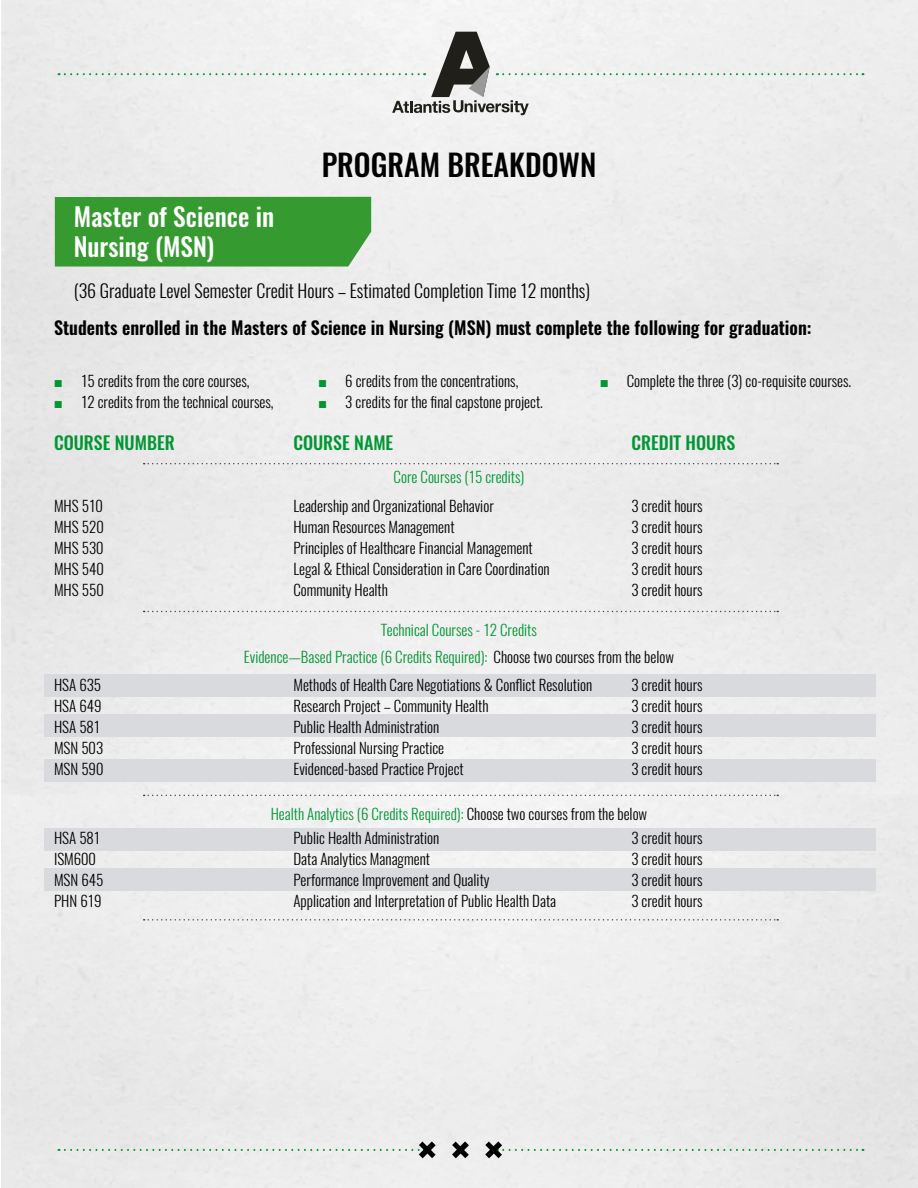
<style>
.page{position:relative;width:918px;height:1188px;background:#fff}
.page>*{position:absolute;margin:0;border:0;box-sizing:border-box;transform-origin:0 0}
.t1{font:500 30px "Oswald";color:#000}
.t2{font:500 25.5px/30.6px "Oswald";color:#fff}
.t3{font:600 18px "Oswald";color:#000}
.t4{font:300 18px "Oswald";color:#000}
.t5{font:500 18px "Oswald";color:#009733}
.t6{font:300 15px/21px "Oswald";color:#000}
.t7{font:300 15px/26.5px "Oswald";color:#009733;text-align:center}
.s1{font-family:"Impact";font-weight:400;color:#009733}
.s2{color:#000}
</style>
<div class="page">
<div style="left:1px;top:1px;width:917px;height:1187px;background:#ececec"></div>
<svg style="left:485px;top:1141px;width:379px;height:17px;background:#dde2df"></svg>
<svg style="left:452px;top:1141px;width:17px;height:17px"></svg>
<svg style="left:59px;top:1141px;width:377px;height:17px;background:#dee2df"></svg>
<div style="left:45px;top:674px;width:831px;height:22px;background:#d8dade"></div>
<div style="left:45px;top:714px;width:831px;height:23px;background:#d8dade"></div>
<div style="left:45px;top:759px;width:831px;height:23px;background:#d8dade"></div>
<div style="left:45px;top:828px;width:831px;height:23px;background:#d8dade"></div>
<div style="left:45px;top:868px;width:831px;height:23px;background:#d8dade"></div>
<div style="left:59px;top:32px;width:805px;height:83px;background:#efefef"></div>
<div style="left:54px;top:197px;width:317px;height:70px;background:#359b30"></div>
<svg style="left:144px;top:463px;width:634px;height:1px"></svg>
<svg style="left:144px;top:611px;width:634px;height:1px"></svg>
<svg style="left:144px;top:795px;width:634px;height:1px"></svg>
<svg style="left:144px;top:919px;width:634px;height:2px"></svg>
<h1 class="t1" style="left:322px;top:152px;width:276px">PROGRAM BREAKDOWN</h1>
<h2 class="t2" style="left:74px;top:203px;width:202px">Master of Science in<br>Nursing (MSN)</h2>
<p class="t4" style="left:74px;top:283px;width:518px">(36 Graduate Level Semester Credit Hours – Estimated Completion Time 12 months)</p>
<p class="t3" style="left:54px;top:320px;width:759px">Students enrolled in the Masters of Science in Nursing (MSN) must complete the following for graduation:</p>
<p class="t6" style="left:54px;top:371px;width:197px"><span class="s1">■</span> 15 credits from the core courses,</p>
<p class="t6" style="left:54px;top:392px;width:221px"><span class="s1">■</span> 12 credits from the technical courses,</p>
<p class="t6" style="left:318px;top:371px;width:202px"><span class="s1">■</span> 6 credits from the concentrations,</p>
<p class="t6" style="left:318px;top:391px;width:226px"><span class="s1">■</span> 3 credits for the final capstone project.</p>
<p class="t6" style="left:600px;top:371px;width:253px"><span class="s1">■</span> Complete the three (3) co-requisite courses.</p>
<p class="t5" style="left:54px;top:435px;width:122px">COURSE NUMBER</p>
<p class="t5" style="left:293px;top:435px;width:101px">COURSE NAME</p>
<p class="t5" style="left:631px;top:435px;width:105px">CREDIT HOURS</p>
<p class="t7" style="left:394px;top:465px;width:132px">Core Courses (15 credits)</p>
<p class="t6" style="left:54px;top:496px;width:51px;text-align:justify">MHS 510<br>MHS 520<br>MHS 530<br>MHS 540<br>MHS 550</p>
<p class="t6" style="left:293px;top:496px;width:258px">Leadership and Organizational Behavior<br>Human Resources Management<br>Principles of Healthcare Financial Management Legal &amp; Ethical Consideration in Care Coordination Community Health</p>
<p class="t6" style="left:631px;top:496px;width:73px;text-align:justify">3 credit hours 3 credit hours 3 credit hours 3 credit hours 3 credit hours</p>
<p class="t7" style="left:244px;top:618px;width:432px">Technical Courses - 12 Credits<br>Evidence—Based Practice (6 Credits Required): <span class="s2">Choose two courses from the below</span></p>
<p class="t6" style="left:54px;top:676px;width:51px">HSA 635<br>HSA 649<br>HSA 581<br>MSN 503<br>MSN 590</p>
<p class="t6" style="left:293px;top:675px;width:300px">Methods of Health Care Negotiations &amp; Conflict Resolution Research Project – Community Health<br>Public Health Administration<br>Professional Nursing Practice<br>Evidenced-based Practice Project</p>
<p class="t6" style="left:631px;top:676px;width:73px;text-align:justify">3 credit hours 3 credit hours 3 credit hours 3 credit hours 3 credit hours</p>
<p class="t7" style="left:271px;top:802px;width:378px">Health Analytics (6 Credits Required): <span class="s2">Choose two courses from the below</span></p>
<p class="t6" style="left:54px;top:829px;width:51px">HSA 581<br>ISM600<br>MSN 645<br>PHN 619</p>
<p class="t6" style="left:293px;top:829px;width:264px">Public Health Administration<br>Data Analytics Managment<br>Performance Improvement and Quality<br>Application and Interpretation of Public Health Data</p>
<p class="t6" style="left:631px;top:829px;width:73px;text-align:justify">3 credit hours 3 credit hours 3 credit hours 3 credit hours</p>
</div>
